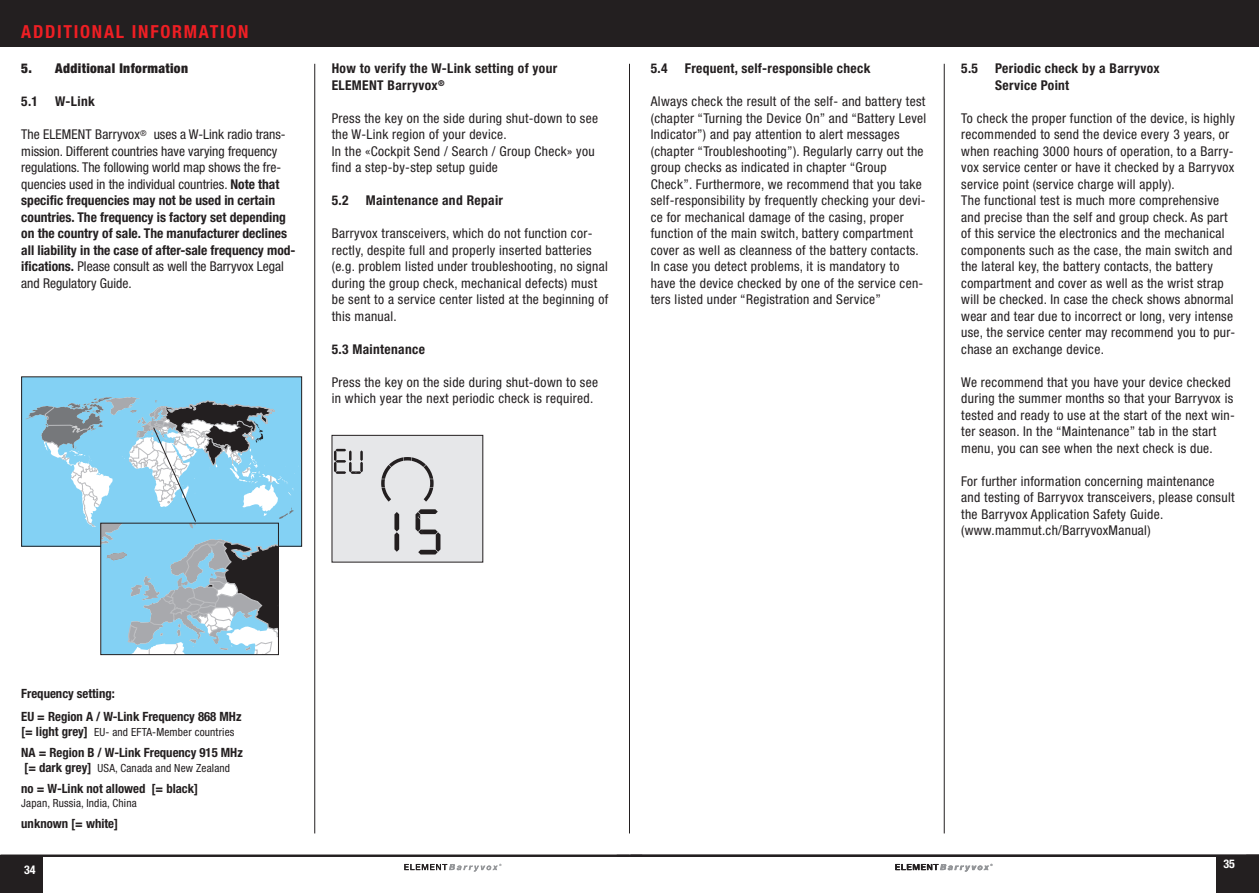
<style>
.page{position:relative;width:1259px;height:893px;background:#fff}
.page>*{position:absolute;margin:0;border:0;box-sizing:border-box;transform-origin:0 0}
.t1{font:700 condensed 18px "Helvetica Neue LT";letter-spacing:.095em;color:#ee1e24}
.t2{font:condensed 13.5px/16.5px "Helvetica Neue LT";letter-spacing:.025em;color:#231f20}
.t3{font:condensed 13.5px/16.5px "Helvetica Neue LT";color:#231f20}
.t4{font:700 condensed 13.5px/16.5px "Helvetica Neue LT";letter-spacing:.025em;color:#231f20}
.t5{font:900 condensed 13.5px "Helvetica Neue LT";letter-spacing:.025em;color:#231f20}
.t6{font:700 condensed 12.75px/23.2px "Helvetica Neue LT";color:#231f20}
.t7{font:700 condensed 12px "Helvetica Neue LT";color:#fff}
.t8{font:condensed 11.25px "Helvetica Neue LT";letter-spacing:.015em;color:#231f20}
.s1{font-weight:700}
.s2{font-weight:700;font-size:12.75px}
</style>
<div class="page">
<div style="left:629px;top:0;width:630px;height:47px;background:#231f20"></div>
<div style="left:1216px;top:856px;width:43px;height:37px;background:#231f20"></div>
<hr style="left:944px;top:64px;width:1px;height:769px;background:#231f20">
<div style="left:0;top:0;width:629px;height:47px;background:#231f20"></div>
<hr style="left:0;top:855px;width:629px;height:2px;background:#231f20">
<hr style="left:314px;top:64px;width:1px;height:769px;background:#231f20">
<hr style="left:629px;top:64px;width:1px;height:769px;background:#231f20">
<div style="left:0;top:856px;width:43px;height:37px;background:#231f20"></div>
<hr style="left:630px;top:855px;width:629px;height:2px;background:#231f20">
<svg style="left:895px;top:864px;width:97px;height:7px"></svg>
<hr style="left:1px;top:855px;width:641px;height:2px;background:#231f20">
<svg style="left:404px;top:864px;width:97px;height:7px"></svg>
<div style="left:22px;top:377px;width:280px;height:169px;background:#83d1f4"></div>
<svg style="left:25px;top:397px;width:277px;height:258px"></svg>
<div style="left:332px;top:436px;width:150px;height:126px;background:#e6e7e9"></div>
<svg style="left:394px;top:512px;width:5px;height:40px"></svg>
<svg style="left:381px;top:457px;width:52px;height:45px"></svg>
<svg style="left:334px;top:449px;width:29px;height:25px"></svg>
<svg style="left:415px;top:509px;width:25px;height:45px"></svg>
<h1 class="t1" style="left:21px;top:25px;width:229px">ADDITIONAL INFORMATION</h1>
<p class="t5" style="left:21px;top:64px;width:168px">5. Additional Information</p>
<p class="t4" style="left:21px;top:95px;width:18px">5.1</p>
<p class="t4" style="left:55px;top:95px;width:41px">W-Link</p>
<p class="t3" style="left:21px;top:128px;width:276px">The ELEMENT Barryvox<sup>®</sup> uses a W-Link radio trans&shy;mission. Different countries have varying frequency regulations. The following world map shows the fre&shy;quencies used in the individual countries. <span class="s1">Note that specific frequencies may not be used in certain countries. The frequency is factory set depending on the country of sale. The manufacturer declines all liability in the case of after-sale frequency mod&shy;ifications.</span> Please consult as well the Barryvox Legal and Regulatory Guide.</p>
<p class="t4" style="left:332px;top:62px;width:227px">How to verify the W-Link setting of your<br>ELEMENT Barryvox<sup>®</sup></p>
<p class="t2" style="left:332px;top:111px;width:268px">Press the key on the side during shut-down to see the W-Link region of your device.<br>In the «Cockpit Send / Search / Group Check» you find a step-by-step setup guide</p>
<p class="t4" style="left:332px;top:194px;width:18px">5.2</p>
<p class="t4" style="left:366px;top:194px;width:139px">Maintenance and Repair</p>
<p class="t2" style="left:332px;top:227px;width:278px">Barryvox transceivers, which do not function cor&shy;rectly, despite full and properly inserted batteries (e.g. problem listed under troubleshooting, no signal during the group check, mechanical defects) must be sent to a service center listed at the beginning of this manual.</p>
<p class="t4" style="left:332px;top:342px;width:95px">5.3 Maintenance</p>
<p class="t2" style="left:332px;top:375px;width:268px">Press the key on the side during shut-down to see in which year the next periodic check is required.</p>
<p class="t4" style="left:651px;top:62px;width:18px">5.4</p>
<p class="t4" style="left:685px;top:62px;width:187px">Frequent, self-responsible check</p>
<p class="t2" style="left:651px;top:95px;width:277px">Always check the result of the self- and battery test (chapter “Turning the Device On” and “Battery Level Indicator”) and pay attention to alert messages (chapter “Troubleshooting”). Regularly carry out the group checks as indicated in chapter “Group Check”. Furthermore, we recommend that you take self-responsibility by frequently checking your devi&shy;ce for mechanical damage of the casing, proper function of the main switch, battery compartment cover as well as cleanness of the battery contacts.<br>In case you detect problems, it is mandatory to have the device checked by one of the service cen&shy;ters listed under “Registration and Service”</p>
<p class="t4" style="left:961px;top:62px;width:18px">5.5</p>
<p class="t4" style="left:995px;top:62px;width:166px">Periodic check by a Barryvox<br>Service Point</p>
<p class="t2" style="left:961px;top:111px;width:275px">To check the proper function of the device, is highly recommended to send the device every 3 years, or when reaching 3000 hours of operation, to a Barry&shy;vox service center or have it checked by a Barryvox service point (service charge will apply).<br>The functional test is much more comprehensive and precise than the self and group check. As part of this service the electronics and the mechanical components such as the case, the main switch and the lateral key, the battery contacts, the battery compartment and cover as well as the wrist strap will be checked. In case the check shows abnormal wear and tear due to incorrect or long, very intense use, the service center may recommend you to pur&shy;chase an exchange device.</p>
<p class="t2" style="left:961px;top:375px;width:275px">We recommend that you have your device checked during the summer months so that your Barryvox is tested and ready to use at the start of the next win&shy;ter season. In the “Maintenance” tab in the start menu, you can see when the next check is due.</p>
<p class="t2" style="left:961px;top:474px;width:275px">For further information concerning maintenance and testing of Barryvox transceivers, please consult the Barryvox Application Safety Guide. (www.mammut.ch/BarryvoxManual)</p>
<p class="t6" style="left:21px;top:683px;width:222px">Frequency setting:<br>EU = Region A / W-Link Frequency 868 MHz</p>
<p class="t8" style="left:21px;top:728px;width:215px"><span class="s2">[= light grey]</span> EU- and EFTA-Member countries</p>
<p class="t6" style="left:21px;top:742px;width:223px">NA = Region B / W-Link Frequency 915 MHz</p>
<p class="t8" style="left:24px;top:763px;width:207px"><span class="s2">[= dark grey]</span> USA, Canada and New Zealand</p>
<p class="t6" style="left:21px;top:778px;width:178px">no = W-Link not allowed [= black]</p>
<p class="t8" style="left:21px;top:799px;width:117px">Japan, Russia, India, China</p>
<p class="t6" style="left:21px;top:813px;width:98px">unknown [= white]</p>
<p class="t7" style="left:24px;top:865px;width:13px">34</p>
<p class="t7" style="left:1223px;top:859px;width:13px">35</p>
</div>
